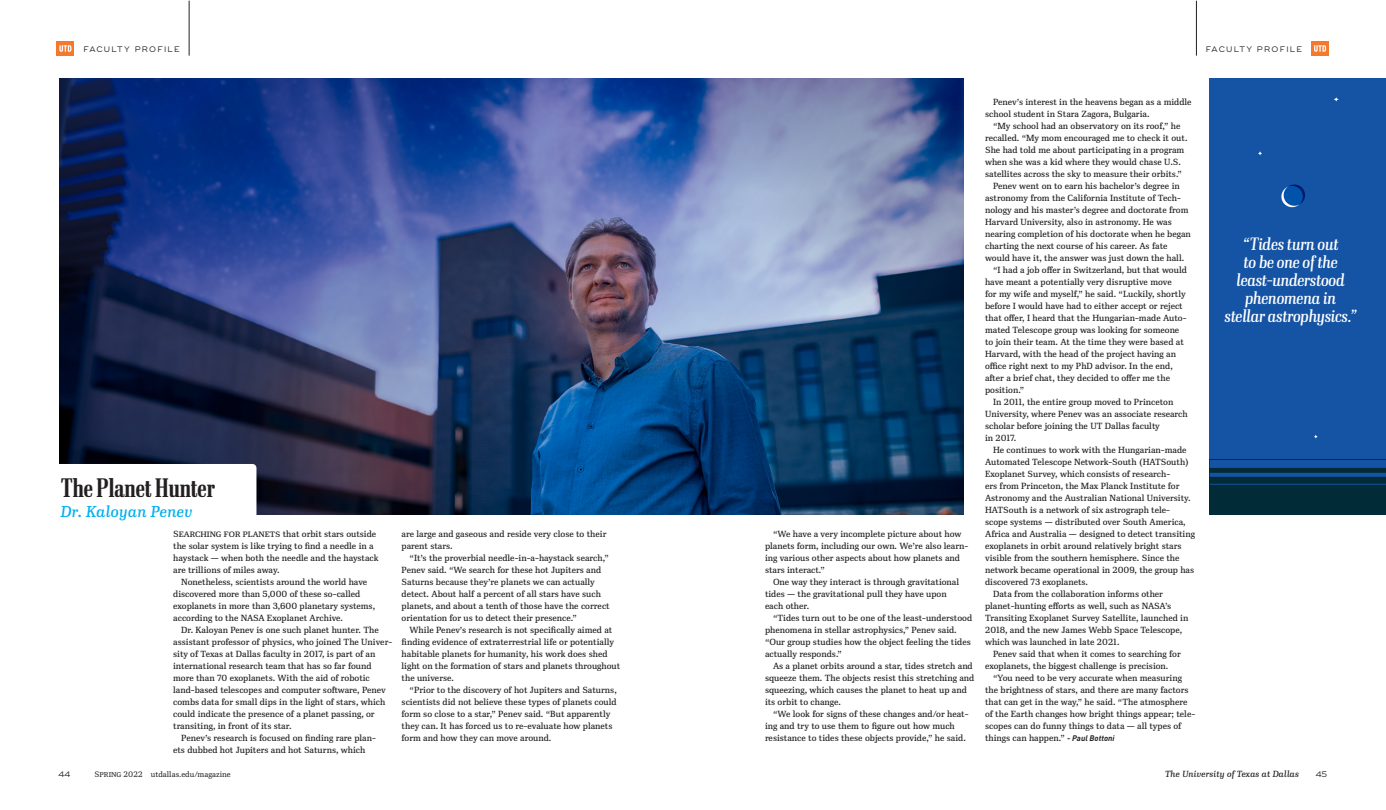
<style>
.page{position:relative;width:1386px;height:810px;background:#fff}
.page>*{position:absolute;margin:0;border:0;box-sizing:border-box;transform-origin:0 0}
.head_sb_comp{font:600 27px "Ibis Display Comp";color:#231f20}
.t1{font:italic 18px/18px "Ibis Display Cond";color:#fff;text-align:center}
._01_body_first_line{font:italic 16px "Ibis Text";color:#00b0ef}
._02_body_indent{font:9px/12px "Ibis Text";color:#231f20}
._01_body_first_line-2{font:9px/12px "Ibis Text";color:#231f20}
.t2{font:italic 9px "Ibis Text";color:#231f20}
.t3{font:8px "Ridley Grotesk";letter-spacing:.15em;color:#231f20}
.t4{font:300 8px "Ibis Text";color:#231f20}
.s1{font-family:"DIN Pro";font-weight:700;font-style:italic;font-size:8px}
</style>
<div class="page">
<div style="left:57px;top:41px;width:17px;height:15px;background:#f4792c"></div>
<svg style="left:59px;top:45px;width:13px;height:7px"></svg>
<hr style="left:189px;top:1px;width:1px;height:55px;background:#231f20">
<hr style="left:1196px;top:1px;width:1px;height:55px;background:#231f20">
<div style="left:1311px;top:41px;width:18px;height:15px;background:#f4792c"></div>
<svg style="left:1314px;top:45px;width:12px;height:7px"></svg>
<img style="left:59px;top:78px;width:905px;height:436px">
<svg style="left:59px;top:464px;width:197px;height:50px"></svg>
<div style="left:1210px;top:78px;width:176px;height:436px;background:#1553a4"></div>
<svg style="left:1333px;top:97px;width:6px;height:5px"></svg>
<svg style="left:1281px;top:184px;width:24px;height:24px"></svg>
<div style="left:1210px;top:459px;width:176px;height:55px;background:#002b37"></div>
<hr style="left:1210px;top:484px;width:176px;height:1px;background:#1553a4">
<svg style="left:1210px;top:473px;width:176px;height:4px"></svg>
<div style="left:1210px;top:460px;width:176px;height:8px;background:#1553a4"></div>
<p class="t3" style="left:83px;top:44px;width:98px">FACULTY PROFILE</p>
<p class="t3" style="left:1206px;top:44px;width:98px">FACULTY PROFILE</p>
<p class="head_sb_comp" style="left:61px;top:472px;width:156px">The Planet Hunter</p>
<p class="_01_body_first_line" style="left:61px;top:501px;width:133px">Dr. Kaloyan Penev</p>
<p class="_01_body_first_line-2" style="left:173px;top:528px;width:207px">Searching for planets that orbit stars outside the solar system is like trying to find a needle in a haystack — when both the needle and the haystack are trillions of miles away.</p>
<p class="_02_body_indent" style="left:173px;top:576px;width:203px;text-indent:8px">Nonetheless, scientists around the world have discovered more than 5,000 of these so-called exoplanets in more than 3,600 planetary systems, according to the NASA Exoplanet Archive.</p>
<p class="_02_body_indent" style="left:173px;top:624px;width:221px;text-indent:8px">Dr. Kaloyan Penev is one such planet hunter. The assistant professor of physics, who joined The Univer&shy;sity of Texas at Dallas faculty in 2017, is part of an international research team that has so far found more than 70 exoplanets. With the aid of robotic land-based telescopes and computer software, Penev combs data for small dips in the light of stars, which could indicate the presence of a planet passing, or transiting, in front of its star.</p>
<p class="_02_body_indent" style="left:173px;top:732px;width:204px;text-indent:8px">Penev’s research is focused on finding rare plan&shy;ets dubbed hot Jupiters and hot Saturns, which</p>
<p class="_02_body_indent" style="left:402px;top:528px;width:206px">are large and gaseous and reside very close to their parent stars.</p>
<p class="_02_body_indent" style="left:402px;top:552px;width:210px;text-indent:8px">“It’s the proverbial needle-in-a-haystack search,” Penev said. “We search for these hot Jupiters and Saturns because they’re planets we can actually detect. About half a percent of all stars have such planets, and about a tenth of those have the correct orientation for us to detect their presence.”</p>
<p class="_02_body_indent" style="left:402px;top:624px;width:220px;text-indent:8px">While Penev’s research is not specifically aimed at finding evidence of extraterrestrial life or potentially habitable planets for humanity, his work does shed light on the formation of stars and planets throughout the universe.</p>
<p class="_02_body_indent" style="left:402px;top:684px;width:217px;text-indent:8px">“Prior to the discovery of hot Jupiters and Saturns, scientists did not believe these types of planets could form so close to a star,” Penev said. “But apparently they can. It has forced us to re-evaluate how planets form and how they can move around.</p>
<p class="_02_body_indent" style="left:765px;top:528px;width:205px;text-indent:8px">“We have a very incomplete picture about how planets form, including our own. We’re also learn&shy;ing various other aspects about how planets and stars interact.”</p>
<p class="_02_body_indent" style="left:765px;top:576px;width:196px;text-indent:8px">One way they interact is through gravitational tides — the gravitational pull they have upon each other.</p>
<p class="_02_body_indent" style="left:765px;top:612px;width:209px;text-indent:8px">“Tides turn out to be one of the least-understood phenomena in stellar astrophysics,” Penev said. “Our group studies how the object feeling the tides actually responds.”</p>
<p class="_02_body_indent" style="left:765px;top:660px;width:211px;text-indent:8px">As a planet orbits around a star, tides stretch and squeeze them. The objects resist this stretching and squeezing, which causes the planet to heat up and its orbit to change.</p>
<p class="_02_body_indent" style="left:765px;top:708px;width:205px;text-indent:8px">“We look for signs of these changes and/or heat&shy;ing and try to use them to figure out how much resistance to tides these objects provide,” he said.</p>
<p class="_02_body_indent" style="left:985px;top:96px;width:208px;text-indent:8px">Penev’s interest in the heavens began as a middle school student in Stara Zagora, Bulgaria.</p>
<p class="_02_body_indent" style="left:985px;top:120px;width:204px;text-indent:8px">“My school had an observatory on its roof,” he recalled. “My mom encouraged me to check it out.<br>She had told me about participating in a program when she was a kid where they would chase U.S. satellites across the sky to measure their orbits.”</p>
<p class="_02_body_indent" style="left:985px;top:180px;width:207px;text-indent:8px">Penev went on to earn his bachelor’s degree in astronomy from the California Institute of Tech&shy;nology and his master’s degree and doctorate from Harvard University, also in astronomy. He was nearing completion of his doctorate when he began charting the next course of his career. As fate would have it, the answer was just down the hall.</p>
<p class="_02_body_indent" style="left:985px;top:264px;width:203px;text-indent:8px">“I had a job offer in Switzerland, but that would have meant a potentially very disruptive move<br>for my wife and myself,” he said. “Luckily, shortly before I would have had to either accept or reject that offer, I heard that the Hungarian-made Auto&shy;mated Telescope group was looking for someone to join their team. At the time they were based at Harvard, with the head of the project having an office right next to my PhD advisor. In the end, after a brief chat, they decided to offer me the position.”</p>
<p class="_02_body_indent" style="left:985px;top:396px;width:204px;text-indent:8px">In 2011, the entire group moved to Princeton University, where Penev was an associate research scholar before joining the UT Dallas faculty<br>in 2017.</p>
<p class="_02_body_indent" style="left:985px;top:444px;width:211px;text-indent:8px">He continues to work with the Hungarian-made Automated Telescope Network-South (HATSouth)<br>Exoplanet Survey, which consists of research-<br>ers from Princeton, the Max Planck Institute for Astronomy and the Australian National University.<br>HATSouth is a network of six astrograph tele&shy;scope systems — distributed over South America, Africa and Australia — designed to detect transiting exoplanets in orbit around relatively bright stars visible from the southern hemisphere. Since the network became operational in 2009, the group has discovered 73 exoplanets.</p>
<p class="_02_body_indent" style="left:985px;top:588px;width:205px;text-indent:8px">Data from the collaboration informs other planet-hunting efforts as well, such as NASA’s Transiting Exoplanet Survey Satellite, launched in 2018, and the new James Webb Space Telescope, which was launched in late 2021.</p>
<p class="_02_body_indent" style="left:985px;top:648px;width:197px;text-indent:8px">Penev said that when it comes to searching for exoplanets, the biggest challenge is precision.</p>
<p class="_02_body_indent" style="left:985px;top:672px;width:212px;text-indent:8px">“You need to be very accurate when measuring the brightness of stars, and there are many factors that can get in the way,” he said. “The atmosphere of the Earth changes how bright things appear; tele&shy;scopes can do funny things to data — all types of things can happen.” <span class="s1">- Paul Bottoni</span></p>
<h2 class="t1" style="left:1225px;top:235px;width:134px">“Tides turn out<br>to be one of the least-understood phenomena in stellar astrophysics.”</h2>
<p class="t3" style="left:59px;top:769px;width:13px">44</p>
<p class="t4" style="left:95px;top:769px;width:138px">Spring 2022 utdallas.edu/magazine</p>
<p class="t2" style="left:1165px;top:768px;width:136px">The University of Texas at Dallas</p>
<p class="t3" style="left:1316px;top:769px;width:13px">45</p>
</div>
